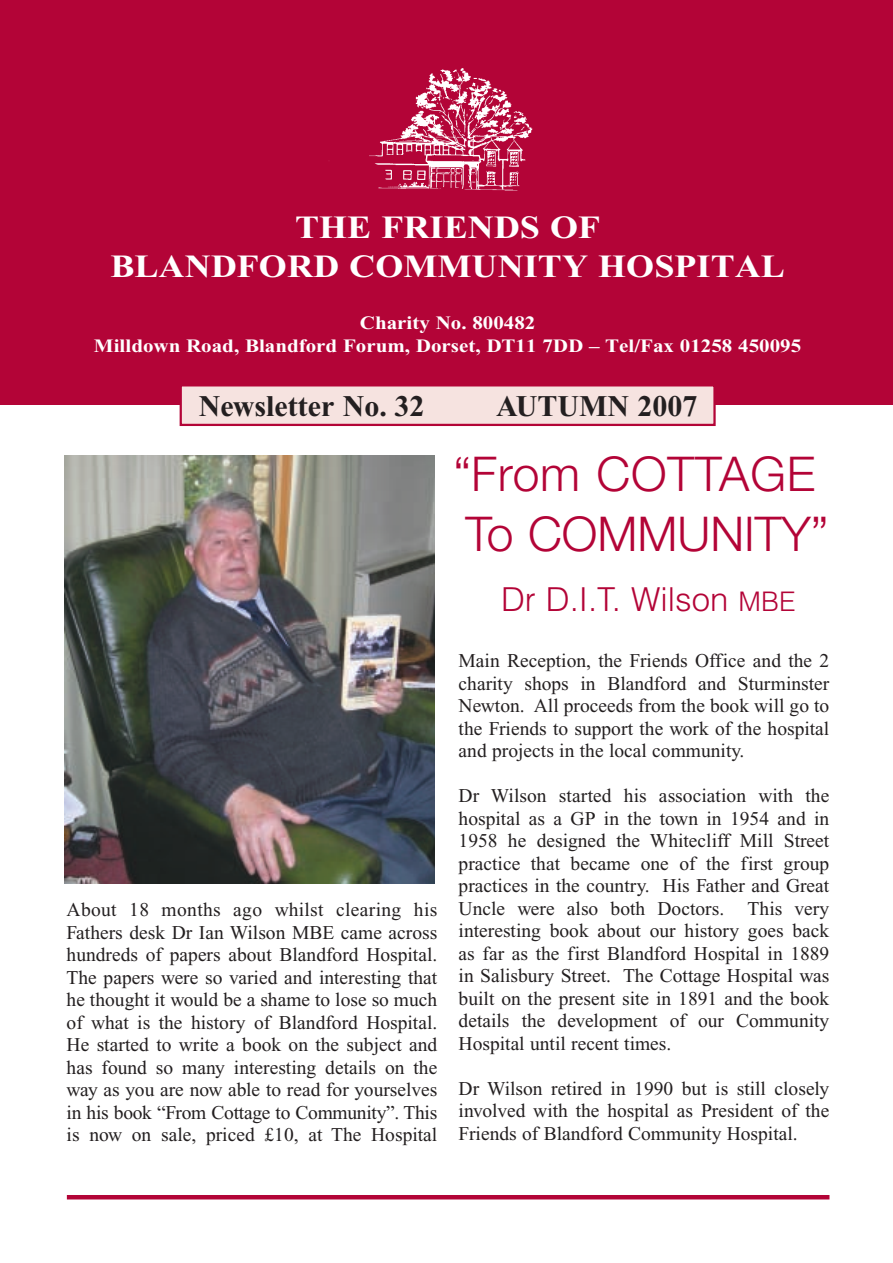
<style>
.page{position:relative;width:893px;height:1263px;background:#fff}
.page>*{position:absolute;margin:0;border:0;box-sizing:border-box;transform-origin:0 0}
.t1{font:300 48px/60px "Helvetica Neue";color:#b30437}
.t2{font:300 33px "Helvetica";color:#b30437}
.t3{font:700 32.4px/39px "Times";color:#fff;text-align:center;scale:1.11 1}
.t4{font:700 30px "Times";color:#231f20}
.t5{font:19.5px/22.5px "Times";color:#231f20;text-align:justify}
.t6{font:700 18.9px/23px "Times";color:#fff;text-align:center;scale:1.11 1}
.s1{font-size:27px}
</style>
<div class="page">
<div style="left:0;top:0;width:892px;height:404px;background:#b30437"></div>
<div style="left:181px;top:385px;width:533px;height:40px;background:#f6e3e0"></div>
<div style="left:180px;top:384px;width:535px;height:42px;border:2px solid #b30437"></div>
<img style="left:369px;top:68px;width:164px;height:123px">
<img style="left:65px;top:455px;width:370px;height:428px">
<hr style="left:67px;top:1195px;width:762px;height:4px;background:#b30437">
<h3 class="t3" style="left:110px;top:211px;width:609px">THE FRIENDS OF<br>BLANDFORD COMMUNITY HOSPITAL</h3>
<p class="t6" style="left:94px;top:313px;width:638px">Charity No. 800482<br>Milldown Road, Blandford Forum, Dorset, DT11 7DD – Tel/Fax 01258 450095</p>
<h3 class="t4" style="left:199px;top:396px;width:227px">Newsletter No. 32</h3>
<h3 class="t4" style="left:496px;top:396px;width:203px">AUTUMN 2007</h3>
<h1 class="t1" style="left:453px;top:448px;width:377px">“From COTTAGE<br>To COMMUNITY”</h1>
<h2 class="t2" style="left:501px;top:587px;width:296px">Dr D.I.T. Wilson <span class="s1">MBE</span></h2>
<p class="t5" style="left:67px;top:900px;width:372px">About 18 months ago whilst clearing his Fathers desk Dr Ian Wilson MBE came across hundreds of papers about Blandford Hospital.<br>The papers were so varied and interesting that he thought it would be a shame to lose so much of what is the history of Blandford Hospital.<br>He started to write a book on the subject and has found so many interesting details on the way as you are now able to read for yourselves in his book “From Cottage to Community”. This is now on sale, priced £10, at The Hospital</p>
<p class="t5" style="left:458px;top:651px;width:372px">Main Reception, the Friends Office and the 2 charity shops in Blandford and Sturminster Newton. All proceeds from the book will go to the Friends to support the work of the hospital and projects in the local community.</p>
<p class="t5" style="left:458px;top:786px;width:372px">Dr Wilson started his association with the hospital as a GP in the town in 1954 and in 1958 he designed the Whitecliff Mill Street practice that became one of the first group practices in the country. His Father and Great Uncle were also both Doctors. This very interesting book about our history goes back as far as the first Blandford Hospital in 1889 in Salisbury Street. The Cottage Hospital was built on the present site in 1891 and the book details the development of our Community Hospital until recent times.</p>
<p class="t5" style="left:458px;top:1079px;width:372px">Dr Wilson retired in 1990 but is still closely involved with the hospital as President of the Friends of Blandford Community Hospital.</p>
</div>
